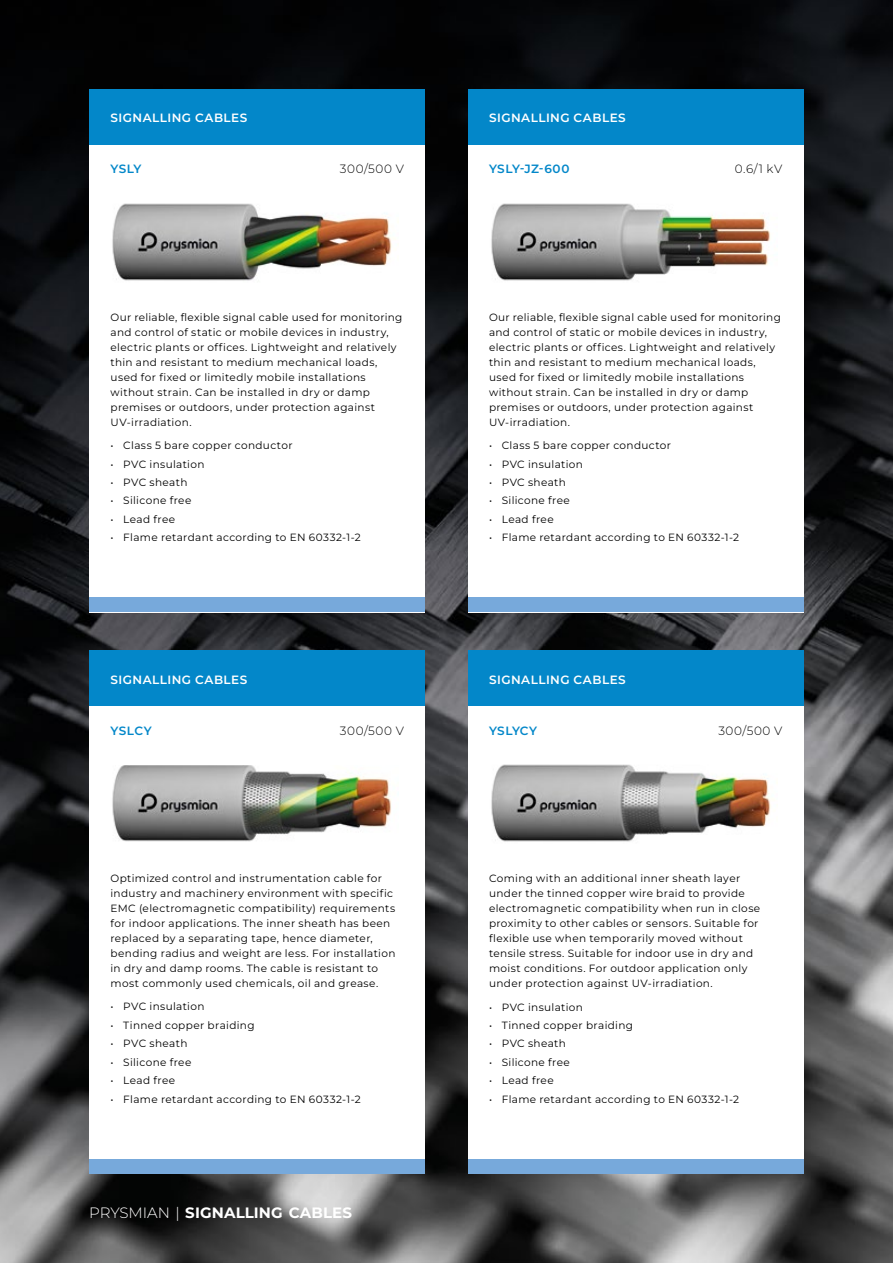
<style>
.page{position:relative;width:893px;height:1263px;background:#fff}
.page>*{position:absolute;margin:0;border:0;box-sizing:border-box;transform-origin:0 0}
.t1{font:700 15px "Montserrat";letter-spacing:.01em;color:#fff}
.t2{font:600 12px "Montserrat";letter-spacing:.04em;color:#fff}
.t3{font:300 12px "Montserrat";letter-spacing:.045em;color:#000}
.t4{font:600 12px "Montserrat";letter-spacing:.03em;color:#0387c9}
.t5{font:10.5px/15px "Montserrat";letter-spacing:.035em;color:#000}
.s1{font-weight:300}
</style>
<div class="page">
<img style="left:0;top:0;width:893px;height:1263px">
<div style="left:468px;top:89px;width:336px;height:523px;background:#fff"></div>
<div style="left:468px;top:89px;width:336px;height:56px;background:#0387c9"></div>
<div style="left:468px;top:597px;width:336px;height:15px;background:#77a9db"></div>
<div style="left:468px;top:651px;width:336px;height:523px;background:#fff"></div>
<div style="left:468px;top:651px;width:336px;height:55px;background:#0387c9"></div>
<div style="left:468px;top:1159px;width:336px;height:15px;background:#77a9db"></div>
<div style="left:89px;top:89px;width:336px;height:523px;background:#fff"></div>
<div style="left:89px;top:89px;width:336px;height:56px;background:#0387c9"></div>
<div style="left:89px;top:597px;width:336px;height:15px;background:#77a9db"></div>
<div style="left:89px;top:651px;width:336px;height:523px;background:#fff"></div>
<div style="left:89px;top:651px;width:336px;height:55px;background:#0387c9"></div>
<div style="left:89px;top:1159px;width:336px;height:15px;background:#77a9db"></div>
<img style="left:112px;top:765px;width:279px;height:77px">
<img style="left:112px;top:203px;width:280px;height:78px">
<img style="left:491px;top:203px;width:279px;height:78px">
<img style="left:491px;top:764px;width:280px;height:78px">
<p class="t2" style="left:111px;top:109px;width:138px">SIGNALLING CABLES</p>
<p class="t2" style="left:489px;top:109px;width:138px">SIGNALLING CABLES</p>
<p class="t4" style="left:111px;top:160px;width:32px">YSLY</p>
<p class="t3" style="left:340px;top:161px;width:66px">300/500 V</p>
<p class="t4" style="left:489px;top:160px;width:82px">YSLY-JZ-600</p>
<p class="t3" style="left:735px;top:161px;width:49px">0.6/1 kV</p>
<p class="t5" style="left:111px;top:309px;width:293px">Our reliable, flexible signal cable used for monitoring and control of static or mobile devices in industry, electric plants or offices. Lightweight and relatively thin and resistant to medium mechanical loads, used for fixed or limitedly mobile installations without strain. Can be installed in dry or damp premises or outdoors, under protection against UV-irradiation.</p>
<p class="t5" style="left:111px;top:437px;width:184px">• Class 5 bare copper conductor</p>
<p class="t5" style="left:111px;top:456px;width:95px">• PVC insulation</p>
<p class="t5" style="left:111px;top:474px;width:78px">• PVC sheath</p>
<p class="t5" style="left:111px;top:493px;width:82px">• Silicone free</p>
<p class="t5" style="left:111px;top:511px;width:66px">• Lead free</p>
<p class="t5" style="left:111px;top:530px;width:252px">• Flame retardant according to EN 60332-1-2</p>
<p class="t2" style="left:111px;top:671px;width:138px">SIGNALLING CABLES</p>
<p class="t5" style="left:489px;top:309px;width:293px">Our reliable, flexible signal cable used for monitoring and control of static or mobile devices in industry, electric plants or offices. Lightweight and relatively thin and resistant to medium mechanical loads, used for fixed or limitedly mobile installations without strain. Can be installed in dry or damp premises or outdoors, under protection against UV-irradiation.</p>
<p class="t5" style="left:489px;top:438px;width:184px">• Class 5 bare copper conductor</p>
<p class="t5" style="left:489px;top:456px;width:95px">• PVC insulation</p>
<p class="t5" style="left:489px;top:474px;width:78px">• PVC sheath</p>
<p class="t5" style="left:489px;top:493px;width:82px">• Silicone free</p>
<p class="t5" style="left:489px;top:511px;width:66px">• Lead free</p>
<p class="t5" style="left:489px;top:530px;width:252px">• Flame retardant according to EN 60332-1-2</p>
<p class="t2" style="left:489px;top:671px;width:138px">SIGNALLING CABLES</p>
<p class="t4" style="left:111px;top:722px;width:43px">YSLCY</p>
<p class="t3" style="left:340px;top:722px;width:66px">300/500 V</p>
<p class="t4" style="left:489px;top:722px;width:50px">YSLYCY</p>
<p class="t3" style="left:718px;top:722px;width:66px">300/500 V</p>
<p class="t5" style="left:111px;top:870px;width:286px">Optimized control and instrumentation cable for industry and machinery environment with specific EMC (electromagnetic compatibility) requirements for indoor applications. The inner sheath has been replaced by a separating tape, hence diameter, bending radius and weight are less. For installation in dry and damp rooms. The cable is resistant to most commonly used chemicals, oil and grease.</p>
<p class="t5" style="left:111px;top:999px;width:95px">• PVC insulation</p>
<p class="t5" style="left:111px;top:1017px;width:145px">• Tinned copper braiding</p>
<p class="t5" style="left:111px;top:1036px;width:78px">• PVC sheath</p>
<p class="t5" style="left:111px;top:1054px;width:82px">• Silicone free</p>
<p class="t5" style="left:111px;top:1072px;width:66px">• Lead free</p>
<p class="t5" style="left:111px;top:1091px;width:252px">• Flame retardant according to EN 60332-1-2</p>
<h1 class="t1" style="left:89px;top:1202px;width:264px"><span class="s1">PRYSMIAN |</span> SIGNALLING CABLES</h1>
<p class="t5" style="left:489px;top:870px;width:273px">Coming with an additional inner sheath layer under the tinned copper wire braid to provide electromagnetic compatibility when run in close proximity to other cables or sensors. Suitable for flexible use when temporarily moved without tensile stress. Suitable for indoor use in dry and moist conditions. For outdoor application only under protection against UV-irradiation.</p>
<p class="t5" style="left:489px;top:999px;width:95px">• PVC insulation</p>
<p class="t5" style="left:489px;top:1017px;width:145px">• Tinned copper braiding</p>
<p class="t5" style="left:489px;top:1036px;width:78px">• PVC sheath</p>
<p class="t5" style="left:489px;top:1054px;width:82px">• Silicone free</p>
<p class="t5" style="left:489px;top:1072px;width:66px">• Lead free</p>
<p class="t5" style="left:489px;top:1091px;width:252px">• Flame retardant according to EN 60332-1-2</p>
</div>
